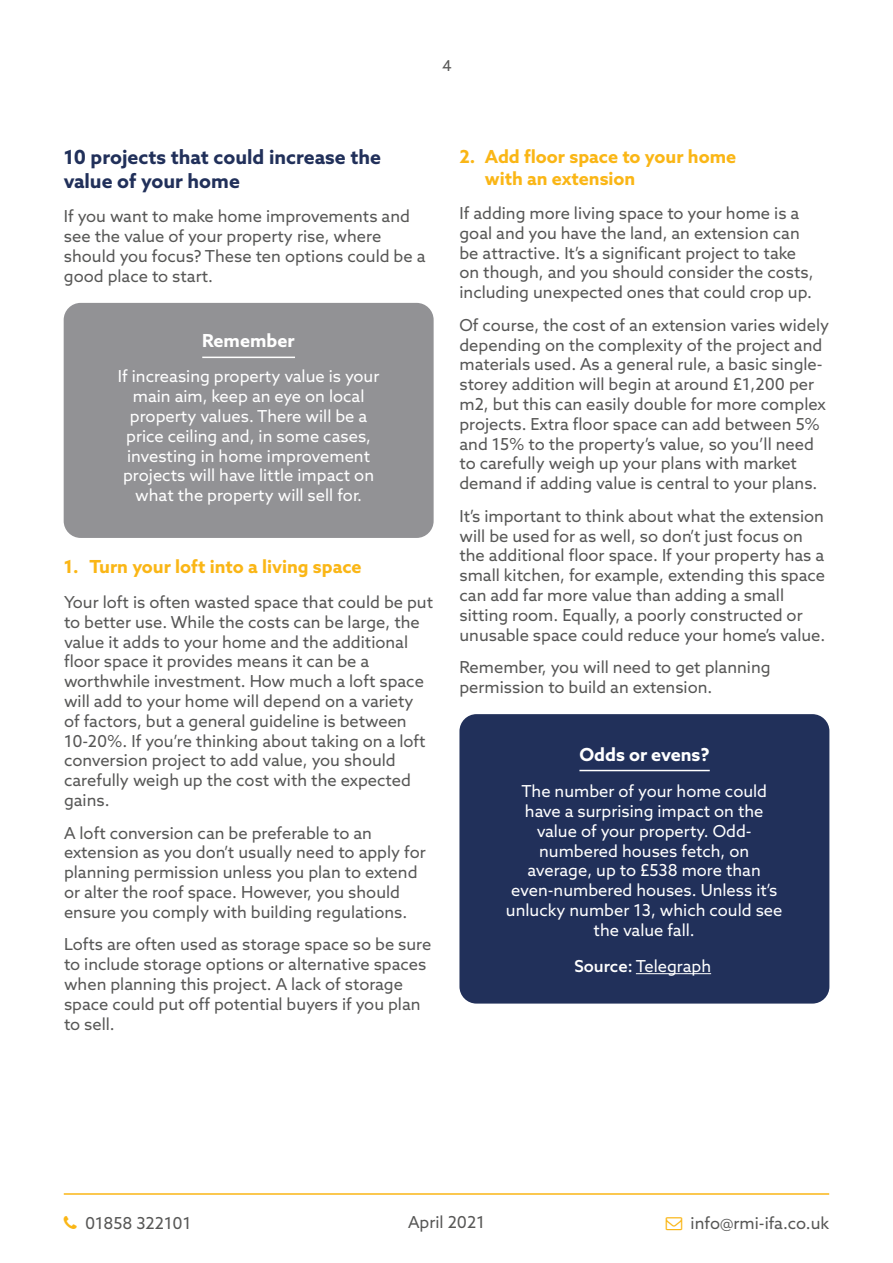
<style>
.page{position:relative;width:893px;height:1263px;background:#fff}
.page>*{position:absolute;margin:0;border:0;box-sizing:border-box;transform-origin:0 0}
.t1{font:700 19.5px/23.4px "Azo Sans";color:#21305a}
.t2{font:700 18px/21.6px "Azo Sans";color:#fab616}
.t3{font:700 18px "Azo Sans";color:#fff}
.t4{font:16.5px/19.8px "Azo Sans";color:#575756}
.t5{font:16.5px/19.8px "Azo Sans";color:#fff;text-align:center}
.t6{font:15px "Azo Sans";color:#575756}
.s1{font-weight:500}
</style>
<div class="page">
<hr style="left:64px;top:1193px;width:765px;height:2px;background:#fab616">
<div style="left:64px;top:303px;width:370px;height:235px;background:#929295;border-radius:17px"></div>
<hr style="left:202px;top:357px;width:93px;height:1px;background:#fff">
<div style="left:459px;top:714px;width:370px;height:289px;background:#21305a;border-radius:17px"></div>
<hr style="left:579px;top:770px;width:131px;height:1px;background:#fff">
<hr style="left:636px;top:973px;width:75px;height:1px;background:#fff">
<p class="t6" style="left:442px;top:56px;width:11px">4</p>
<p class="t1" style="left:64px;top:145px;width:319px">10 projects that could increase the value of your home</p>
<p class="t4" style="left:64px;top:206px;width:363px">If you want to make home improvements and see the value of your property rise, where should you focus? These ten options could be a good place to start.</p>
<p class="t3" style="left:202px;top:329px;width:94px">Remember</p>
<p class="t5" style="left:118px;top:366px;width:263px">If increasing property value is your main aim, keep an eye on local property values. There will be a price ceiling and, in some cases, investing in home improvement projects will have little impact on what the property will sell for.</p>
<p class="t2" style="left:64px;top:556px;width:299px">1. Turn your loft into a living space</p>
<p class="t4" style="left:64px;top:592px;width:371px">Your loft is often wasted space that could be put to better use. While the costs can be large, the value it adds to your home and the additional floor space it provides means it can be a worthwhile investment. How much a loft space will add to your home will depend on a variety of factors, but a general guideline is between 10-20%. If you’re thinking about taking on a loft conversion project to add value, you should carefully weigh up the cost with the expected gains.</p>
<p class="t4" style="left:64px;top:823px;width:363px">A loft conversion can be preferable to an extension as you don’t usually need to apply for planning permission unless you plan to extend or alter the roof space. However, you should ensure you comply with building regulations.</p>
<p class="t4" style="left:64px;top:934px;width:369px">Lofts are often used as storage space so be sure to include storage options or alternative spaces when planning this project. A lack of storage space could put off potential buyers if you plan to sell.</p>
<p class="t2" style="left:485px;top:146px;width:253px;text-indent:-26px">2. Add floor space to your home with an extension</p>
<p class="t4" style="left:459px;top:203px;width:356px">If adding more living space to your home is a goal and you have the land, an extension can be attractive. It’s a significant project to take on though, and you should consider the costs, including unexpected ones that could crop up.</p>
<p class="t4" style="left:459px;top:315px;width:371px">Of course, the cost of an extension varies widely depending on the complexity of the project and materials used. As a general rule, a basic single&shy;storey addition will begin at around £1,200 per m2, but this can easily double for more complex projects. Extra floor space can add between 5% and 15% to the property’s value, so you’ll need to carefully weigh up your plans with market demand if adding value is central to your plans.</p>
<p class="t4" style="left:459px;top:506px;width:367px">It’s important to think about what the extension will be used for as well, so don’t just focus on the additional floor space. If your property has a small kitchen, for example, extending this space can add far more value than adding a small sitting room. Equally, a poorly constructed or unusable space could reduce your home’s value.</p>
<p class="t4" style="left:459px;top:657px;width:313px">Remember, you will need to get planning permission to build an extension.</p>
<p class="t3" style="left:579px;top:742px;width:132px">Odds or evens?</p>
<p class="t5" style="left:506px;top:781px;width:278px">The number of your home could have a surprising impact on the value of your property. Odd&shy;numbered houses fetch, on average, up to £538 more than even-numbered houses. Unless it’s unlucky number 13, which could see the value fall.</p>
<p class="t5" style="left:574px;top:956px;width:138px"><span class="s1">Source:</span> Telegraph</p>
<p class="t4" style="left:408px;top:1212px;width:78px">April 2021</p>
<p class="t4" style="left:85px;top:1213px;width:108px">01858 322101</p>
<p class="t4" style="left:691px;top:1213px;width:140px">info@rmi-ifa.co.uk</p>
</div>
